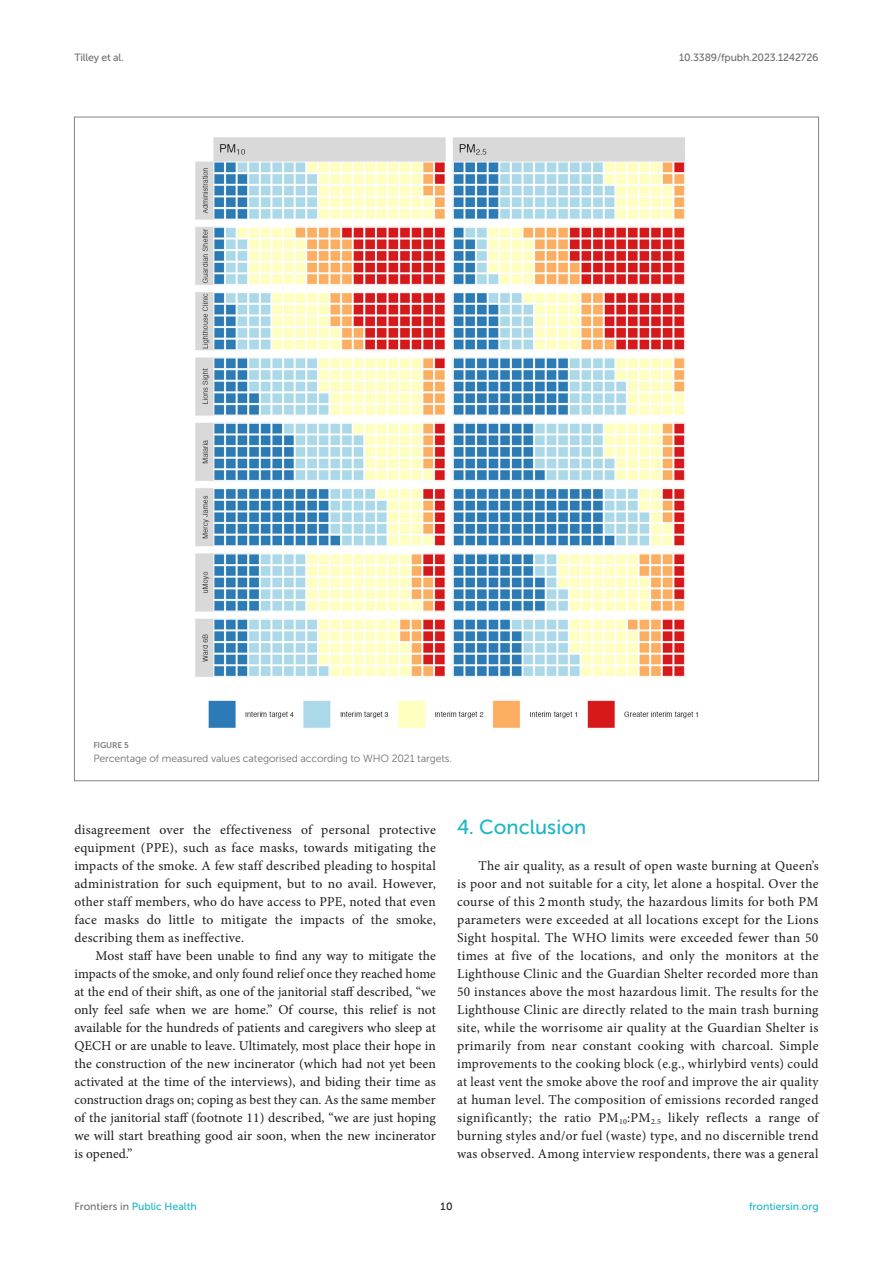
<style>
.page{position:relative;width:893px;height:1263px;background:#fff}
.page>*{position:absolute;margin:0;border:0;box-sizing:border-box;transform-origin:0 0}
.TEXT{font:20.25px "Museo Sans 500";color:#1db5c3}
.TEXT-2{font:13.5px/18px "Minion Pro";letter-spacing:.01em;color:#1b1c1b;text-align:justify}
.FIG_LEG{font:10.5px "Museo Sans 300";letter-spacing:-.01em;color:#706f70}
.t1{font:10.5px "Museo Sans 500";color:#1db5c3}
.t2{font:10.5px "Museo Sans 500";letter-spacing:-.015em;color:#706f70}
.t3{font:10.5px "Museo Sans 500";color:#1b1c1b}
.FIG_HD{font:8.25px "Museo Sans 700";letter-spacing:-.01em;color:#7e7f7f}
.s1{color:#706f70}
</style>
<div class="page">
<img style="left:195px;top:137px;width:503px;height:591px">
<p class="t2" style="left:74px;top:51px;width:51px">Tilley et al.</p>
<p class="t2" style="left:679px;top:51px;width:141px">10.3389/fpubh.2023.1242726</p>
<p class="FIG_HD" style="left:93px;top:741px;width:37px">FIGURE 5</p>
<p class="FIG_LEG" style="left:93px;top:752px;width:360px">Percentage of measured values categorised according to WHO 2021 targets.</p>
<p class="TEXT-2" style="left:74px;top:821px;width:363px">disagreement over the effectiveness of personal protective</p>
<p class="TEXT-2" style="left:74px;top:839px;width:363px">equipment (PPE), such as face masks, towards mitigating the</p>
<p class="TEXT-2" style="left:74px;top:857px;width:363px">impacts of the smoke. A few staff described pleading to hospital</p>
<p class="TEXT-2" style="left:74px;top:875px;width:363px">administration for such equipment, but to no avail. However,</p>
<p class="TEXT-2" style="left:74px;top:893px;width:363px">other staff members, who do have access to PPE, noted that even</p>
<p class="TEXT-2" style="left:74px;top:911px;width:363px">face masks do little to mitigate the impacts of the smoke,</p>
<p class="TEXT-2" style="left:74px;top:929px;width:171px">describing them as ineffective.</p>
<p class="TEXT-2" style="left:96px;top:947px;width:342px">Most staff have been unable to find any way to mitigate the</p>
<p class="TEXT-2" style="left:74px;top:965px;width:363px">impacts of the smoke, and only found relief once they reached home</p>
<p class="TEXT-2" style="left:74px;top:983px;width:363px">at the end of their shift, as one of the janitorial staff described, “we</p>
<p class="TEXT-2" style="left:74px;top:1001px;width:363px">only feel safe when we are home.” Of course, this relief is not</p>
<p class="TEXT-2" style="left:74px;top:1019px;width:363px">available for the hundreds of patients and caregivers who sleep at</p>
<p class="TEXT-2" style="left:74px;top:1037px;width:363px">QECH or are unable to leave. Ultimately, most place their hope in</p>
<p class="TEXT-2" style="left:74px;top:1055px;width:363px">the construction of the new incinerator (which had not yet been</p>
<p class="TEXT-2" style="left:74px;top:1073px;width:363px">activated at the time of the interviews), and biding their time as</p>
<p class="TEXT-2" style="left:74px;top:1091px;width:363px">construction drags on; coping as best they can. As the same member</p>
<p class="TEXT-2" style="left:74px;top:1109px;width:363px">of the janitorial staff (footnote 11) described, “we are just hoping</p>
<p class="TEXT-2" style="left:74px;top:1127px;width:363px">we will start breathing good air soon, when the new incinerator</p>
<p class="TEXT-2" style="left:74px;top:1145px;width:60px">is opened.”</p>
<p class="TEXT" style="left:457px;top:816px;width:131px">4. Conclusion</p>
<p class="TEXT-2" style="left:457px;top:857px;width:363px;text-indent:21px">The air quality, as a result of open waste burning at Queen’s is poor and not suitable for a city, let alone a hospital. Over the course of this 2 month study, the hazardous limits for both PM parameters were exceeded at all locations except for the Lions Sight hospital. The WHO limits were exceeded fewer than 50 times at five of the locations, and only the monitors at the Lighthouse Clinic and the Guardian Shelter recorded more than 50 instances above the most hazardous limit. The results for the Lighthouse Clinic are directly related to the main trash burning site, while the worrisome air quality at the Guardian Shelter is primarily from near constant cooking with charcoal. Simple improvements to the cooking block (e.g., whirlybird vents) could at least vent the smoke above the roof and improve the air quality at human level. The composition of emissions recorded ranged significantly; the ratio PM<sub>10</sub>:PM<sub>2.5</sub> likely reflects a range of burning styles and/or fuel (waste) type, and no discernible trend was observed. Among interview respondents, there was a general</p>
<p class="t1" style="left:74px;top:1200px;width:124px"><span class="s1">Frontiers in</span> Public Health</p>
<p class="t3" style="left:440px;top:1200px;width:14px">10</p>
<p class="t1" style="left:749px;top:1200px;width:71px">frontiersin.org</p>
</div>
